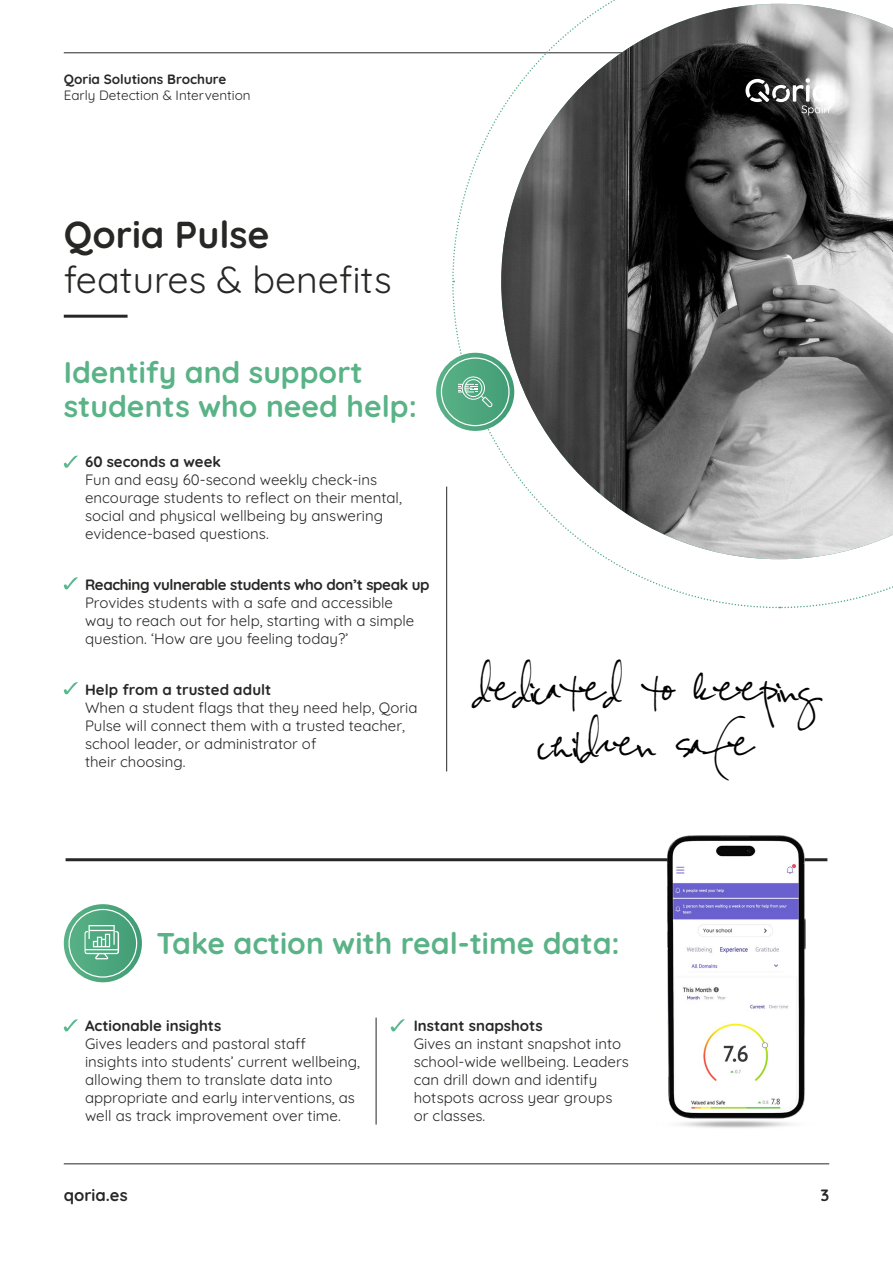
<style>
.page{position:relative;width:893px;height:1263px;background:#fff}
.page>*{position:absolute;margin:0;border:0;box-sizing:border-box;transform-origin:0 0}
.t1{font:37.5px "Quicksand";color:#272726}
.t2{font:700 37.5px "Quicksand";color:#272726}
.t3{font:700 30px/34.5px "Quicksand";color:#5ab387}
.t4{font:28.35px/54.9px "Pea Just Gramma's Font";letter-spacing:-.05em;color:#000;text-align:center}
.t5{font:700 16.5px "Quicksand";color:#272726}
.t6{font:15px/18px "Quicksand";color:#272726}
.t7{font:700 15px "Quicksand";color:#272726}
.t8{font:700 15px "Quicksand";letter-spacing:-.025em;color:#272726}
.t9{font:13.5px "Quicksand";color:#272726}
.t10{font:700 13.5px "Quicksand";color:#272726}
</style>
<div class="page">
<hr style="left:64px;top:1163px;width:765px;height:1px;background:#272726">
<hr style="left:64px;top:53px;width:765px;height:1px;background:#272726">
<hr style="left:64px;top:315px;width:64px;height:3px;background:#272726">
<img style="left:501px;top:4px;width:244px;height:555px">
<hr style="left:446px;top:487px;width:1px;height:284px;background:#272726">
<svg style="left:436px;top:353px;width:78px;height:78px;background:#58ac85"></svg>
<svg style="left:458px;top:376px;width:34px;height:31px"></svg>
<div style="left:441px;top:357px;width:69px;height:69px;border:1px solid #fff;border-radius:50%"></div>
<svg style="left:64px;top:904px;width:78px;height:78px;background:#58ac86"></svg>
<div style="left:68px;top:909px;width:69px;height:69px;border:1px solid #fff;border-radius:50%"></div>
<hr style="left:66px;top:858px;width:761px;height:3px;background:#272726">
<hr style="left:376px;top:1017px;width:1px;height:107px;background:#272726">
<img style="left:654px;top:835px;width:162px;height:293px">
<svg style="left:85px;top:925px;width:34px;height:34px"></svg>
<svg style="left:64px;top:456px;width:14px;height:12px"></svg>
<svg style="left:64px;top:577px;width:14px;height:12px"></svg>
<svg style="left:64px;top:682px;width:14px;height:12px"></svg>
<svg style="left:64px;top:1019px;width:14px;height:12px"></svg>
<svg style="left:391px;top:1019px;width:14px;height:12px"></svg>
<svg style="left:745px;top:3px;width:148px;height:606px;background:#a6a6a6"></svg>
<p class="t10" style="left:64px;top:69px;width:164px">Qoria Solutions Brochure</p>
<p class="t9" style="left:64px;top:85px;width:188px">Early Detection &amp; Intervention</p>
<h1 class="t2" style="left:64px;top:206px;width:207px">Qoria Pulse</h1>
<h1 class="t1" style="left:64px;top:251px;width:329px">features &amp; benefits</h1>
<h2 class="t3" style="left:64px;top:352px;width:355px">Identify and support students who need help:</h2>
<p class="t7" style="left:85px;top:450px;width:138px">60 seconds a week</p>
<p class="t6" style="left:85px;top:470px;width:318px">Fun and easy 60-second weekly check-ins encourage students to reflect on their mental, social and physical wellbeing by answering evidence-based questions.</p>
<p class="t8" style="left:85px;top:573px;width:346px">Reaching vulnerable students who don’t speak up</p>
<p class="t6" style="left:85px;top:592px;width:331px">Provides students with a safe and accessible way to reach out for help, starting with a simple question. ‘How are you feeling today?’</p>
<p class="t7" style="left:85px;top:678px;width:188px">Help from a trusted adult</p>
<p class="t6" style="left:85px;top:697px;width:334px">When a student flags that they need help, Qoria Pulse will connect them with a trusted teacher, school leader, or administrator of<br>their choosing.</p>
<h3 class="t4" style="left:472px;top:664px;width:348px">dedicated to keeping children safe</h3>
<h2 class="t3" style="left:156px;top:923px;width:465px">Take action with real-time data:</h2>
<p class="t7" style="left:85px;top:1014px;width:138px">Actionable insights</p>
<p class="t6" style="left:85px;top:1033px;width:277px">Gives leaders and pastoral staff insights into students’ current wellbeing, allowing them to translate data into appropriate and early interventions, as well as track improvement over time.</p>
<p class="t5" style="left:64px;top:1183px;width:65px">qoria.es</p>
<p class="t7" style="left:414px;top:1014px;width:131px">Instant snapshots</p>
<p class="t6" style="left:414px;top:1033px;width:217px">Gives an instant snapshot into school-wide wellbeing. Leaders can drill down and identify hotspots across year groups or classes.</p>
<p class="t5" style="left:820px;top:1183px;width:10px">3</p>
</div>
